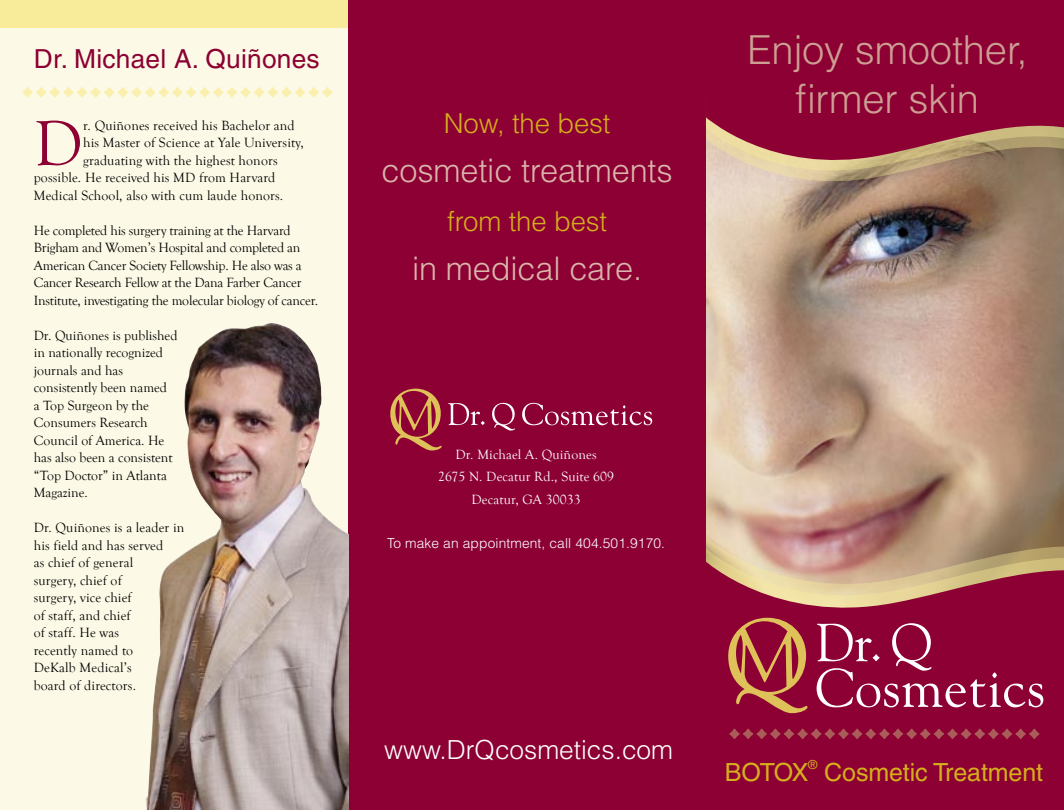
<style>
.page{position:relative;width:1064px;height:810px;background:#fff}
.page>*{position:absolute;margin:0;border:0;box-sizing:border-box;transform-origin:0 0}
.t1{font:65.62px "Goudy Old Style T";color:#8c0033}
.t2{font:300 40px/48.8px "Helvetica";letter-spacing:-.005em;color:#cd9f93;text-align:center}
.t3{font:300 32.5px "Helvetica";letter-spacing:-.005em;color:#d9b5ab}
.t4{font:300 27.5px "Helvetica";letter-spacing:-.005em;color:#d5ae1d}
.t5{font:26.25px "Helvetica";letter-spacing:.01em;color:#8c0033}
.t6{font:300 26.25px "Helvetica";color:#fff}
.t7{font:25px "Helvetica";letter-spacing:-.005em;color:#d5ae1d}
.t8{font:13.75px/17.5px "Goudy Old Style T";color:#000}
.t9{font:13.75px/22.2px "Goudy Old Style T";letter-spacing:.01em;color:#fff;text-align:center}
.t10{font:300 13.75px "Helvetica";letter-spacing:.01em;color:#fff}
.t11{font:12.5px "Helvetica";color:#d5ae1d}
</style>
<div class="page">
<div style="left:348px;top:0;width:367px;height:810px;background:#8c0033"></div>
<img style="left:706px;top:183px;width:357px;height:354px">
<div style="left:0;top:0;width:348px;height:810px;background:#fcfae6"></div>
<svg style="left:390px;top:389px;width:51px;height:61px"></svg>
<svg style="left:448px;top:403px;width:204px;height:28px"></svg>
<svg style="left:706px;top:176px;width:357px;height:7px;background:#b29982"></svg>
<svg style="left:706px;top:0;width:357px;height:176px;background:#952042"></svg>
<div style="left:715px;top:713px;width:348px;height:97px;background:#8c0033"></div>
<div style="left:0;top:0;width:348px;height:28px;background:#f8ec9a"></div>
<svg style="left:706px;top:537px;width:357px;height:176px;background:#a74757"></svg>
<svg style="left:22px;top:87px;width:310px;height:10px"></svg>
<img style="left:145px;top:323px;width:203px;height:487px">
<svg style="left:729px;top:729px;width:310px;height:10px;background:#982642"></svg>
<h3 class="t5" style="left:34px;top:43px;width:287px">Dr. Michael A. Quiñones</h3>
<h1 class="t1" style="left:34px;top:108px;width:50px">D</h1>
<p class="t8" style="left:83px;top:117px;width:213px">r. Quiñones received his Bachelor and</p>
<p class="t8" style="left:83px;top:135px;width:222px">his Master of Science at Yale University,</p>
<p class="t8" style="left:83px;top:152px;width:196px">graduating with the highest honors</p>
<p class="t8" style="left:34px;top:170px;width:243px">possible. He received his MD from Harvard</p>
<p class="t8" style="left:34px;top:187px;width:251px">Medical School, also with cum laude honors.</p>
<p class="t8" style="left:34px;top:222px;width:286px">He completed his surgery training at the Harvard Brigham and Women’s Hospital and completed an American Cancer Society Fellowship. He also was a Cancer Research Fellow at the Dana Farber Cancer Institute, investigating the molecular biology of cancer.</p>
<p class="t8" style="left:34px;top:327px;width:145px">Dr. Quiñones is published in nationally recognized journals and has consistently been named<br>a Top Surgeon by the<br>Consumers Research<br>Council of America. He has also been a consistent “Top Doctor” in Atlanta<br>Magazine.</p>
<p class="t8" style="left:34px;top:519px;width:152px">Dr. Quiñones is a leader in his field and has served<br>as chief of general<br>surgery, chief of<br>surgery, vice chief<br>of staff, and chief<br>of staff. He was<br>recently named to<br>DeKalb Medical’s<br>board of directors.</p>
<h3 class="t4" style="left:444px;top:106px;width:168px">Now, the best</h3>
<h3 class="t3" style="left:381px;top:150px;width:292px">cosmetic treatments</h3>
<h3 class="t4" style="left:447px;top:204px;width:161px">from the best</h3>
<h3 class="t3" style="left:412px;top:248px;width:231px">in medical care.</h3>
<p class="t9" style="left:438px;top:444px;width:177px">Dr. Michael A. Quiñones<br>2675 N. Decatur Rd., Suite 609<br>Decatur, GA 30033</p>
<p class="t10" style="left:387px;top:535px;width:279px">To make an appointment, call 404.501.9170.</p>
<h2 class="t2" style="left:747px;top:25px;width:282px">Enjoy smoother, firmer skin</h2>
<h3 class="t6" style="left:384px;top:734px;width:290px">www.DrQcosmetics.com</h3>
<h3 class="t7" style="left:724px;top:757px;width:85px">BOTOX</h3>
<p class="t11" style="left:808px;top:757px;width:11px">®</p>
<h3 class="t7" style="left:824px;top:757px;width:220px">Cosmetic Treatment</h3>
</div>
